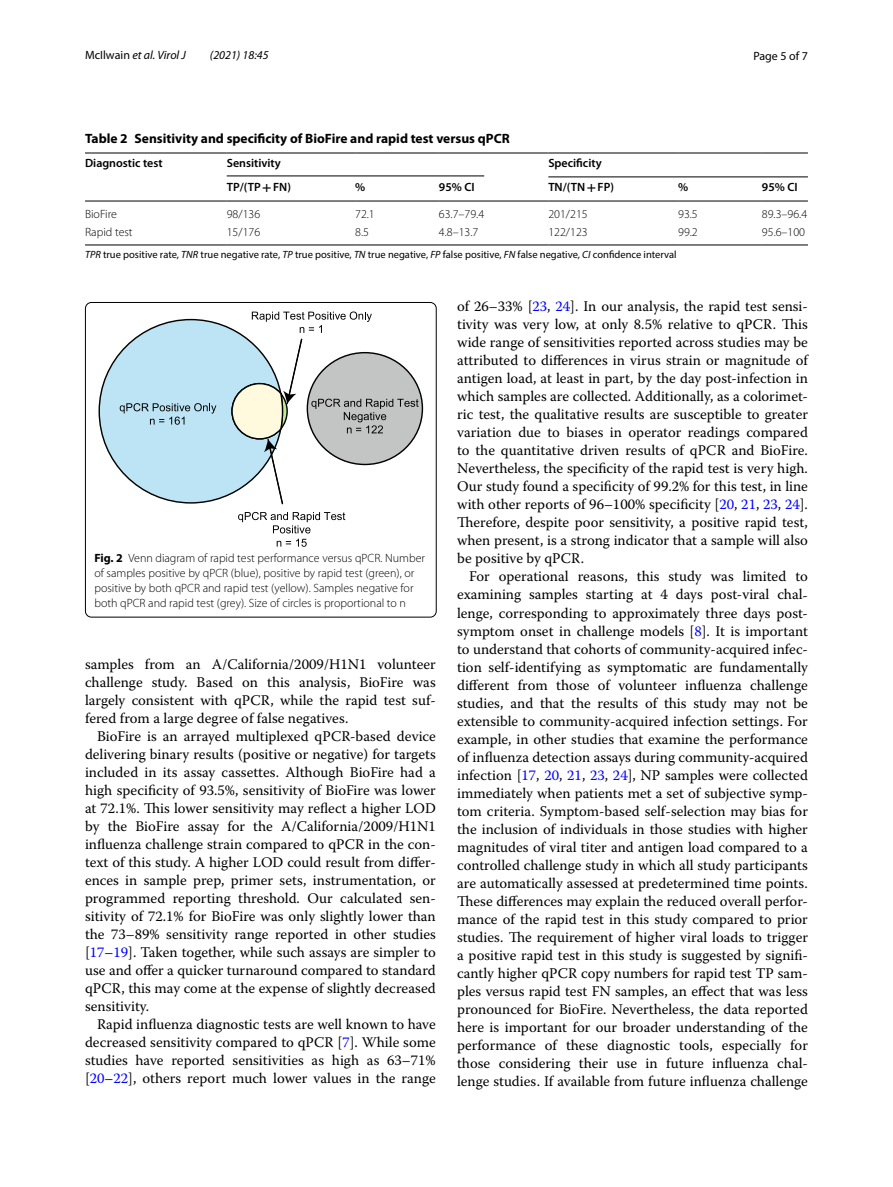
<style>
.page{position:relative;width:893px;height:1187px;background:#fff}
.page>*{position:absolute;margin:0;border:0;box-sizing:border-box;transform-origin:0 0}
.t1{font:14.7px/18px "Warnock Pro";color:#000;text-align:justify}
.t2{font:700 13.5px "Myriad Pro";color:#000}
.t3{font:300 12px/15px "Myriad Pro";color:#000}
.t4{font:600 12px "Myriad Pro";color:#000}
.t5{font:italic 12px "Myriad Pro";color:#000}
.t6{font:12px "Myriad Pro";color:#000}
.t7{font:10.5px "Myriad Pro";color:#000}
.s1{font-style:normal}
.s2{font-family:"SPSMTSYB Bold";font-weight:400}
.s3{font-style:italic}
.s4{font-weight:700}
.s5{color:#00f}
</style>
<div class="page">
<hr style="left:85px;top:153px;width:142px;height:1px;background:#000">
<hr style="left:85px;top:201px;width:142px;height:1px;background:#000">
<hr style="left:227px;top:153px;width:128px;height:1px;background:#000">
<hr style="left:355px;top:153px;width:84px;height:1px;background:#000">
<hr style="left:439px;top:153px;width:109px;height:1px;background:#000">
<hr style="left:548px;top:153px;width:130px;height:1px;background:#000">
<hr style="left:678px;top:153px;width:84px;height:1px;background:#000">
<hr style="left:762px;top:153px;width:46px;height:1px;background:#000">
<hr style="left:227px;top:201px;width:128px;height:1px;background:#000">
<hr style="left:355px;top:201px;width:84px;height:1px;background:#000">
<hr style="left:439px;top:201px;width:109px;height:1px;background:#000">
<hr style="left:548px;top:201px;width:130px;height:1px;background:#000">
<hr style="left:678px;top:201px;width:84px;height:1px;background:#000">
<hr style="left:762px;top:201px;width:46px;height:1px;background:#000">
<hr style="left:85px;top:245px;width:142px;height:1px;background:#000">
<hr style="left:227px;top:245px;width:128px;height:1px;background:#000">
<hr style="left:355px;top:245px;width:84px;height:1px;background:#000">
<hr style="left:439px;top:245px;width:109px;height:1px;background:#000">
<hr style="left:548px;top:245px;width:130px;height:1px;background:#000">
<hr style="left:678px;top:245px;width:84px;height:1px;background:#000">
<hr style="left:762px;top:245px;width:46px;height:1px;background:#000">
<hr style="left:227px;top:176px;width:257px;height:1px;background:#000">
<hr style="left:548px;top:177px;width:260px;height:1px;background:#000">
<svg style="left:238px;top:512px;width:107px;height:34px"></svg>
<svg style="left:99px;top:311px;width:320px;height:194px"></svg>
<div style="left:85px;top:302px;width:351px;height:315px;border:1px solid #000;border-radius:6px"></div>
<p class="t5" style="left:85px;top:48px;width:102px"><span class="s1">McIlwain</span> et al. Virol J</p>
<p class="t5" style="left:210px;top:48px;width:60px">(2021) 18:45</p>
<p class="t6" style="left:753px;top:48px;width:56px">Page 5 of 7</p>
<p class="t2" style="left:85px;top:130px;width:426px">Table 2 Sensitivity and specificity of BioFire and rapid test versus qPCR</p>
<p class="t4" style="left:85px;top:156px;width:79px">Diagnostic test</p>
<p class="t4" style="left:227px;top:156px;width:56px">Sensitivity</p>
<p class="t4" style="left:548px;top:156px;width:55px">Specificity</p>
<p class="t4" style="left:227px;top:179px;width:66px">TP/(TP<span class="s2">+</span>FN)</p>
<p class="t4" style="left:355px;top:179px;width:12px">%</p>
<p class="t4" style="left:439px;top:179px;width:37px">95% CI</p>
<p class="t4" style="left:548px;top:179px;width:67px">TN/(TN<span class="s2">+</span>FP)</p>
<p class="t4" style="left:678px;top:179px;width:12px">%</p>
<p class="t4" style="left:762px;top:179px;width:37px">95% CI</p>
<p class="t3" style="left:85px;top:207px;width:33px">BioFire</p>
<p class="t3" style="left:227px;top:207px;width:35px">98/136</p>
<p class="t3" style="left:355px;top:207px;width:21px">72.1</p>
<p class="t3" style="left:439px;top:207px;width:47px">63.7–79.4</p>
<p class="t3" style="left:548px;top:207px;width:41px">201/215</p>
<p class="t3" style="left:678px;top:207px;width:21px">93.5</p>
<p class="t3" style="left:762px;top:207px;width:47px">89.3–96.4</p>
<p class="t3" style="left:85px;top:225px;width:49px">Rapid test</p>
<p class="t3" style="left:227px;top:225px;width:35px">15/176</p>
<p class="t3" style="left:355px;top:225px;width:15px">8.5</p>
<p class="t3" style="left:439px;top:225px;width:41px">4.8–13.7</p>
<p class="t3" style="left:548px;top:225px;width:41px">122/123</p>
<p class="t3" style="left:678px;top:225px;width:21px">99.2</p>
<p class="t3" style="left:762px;top:225px;width:45px">95.6–100</p>
<p class="t7" style="left:85px;top:248px;width:593px"><span class="s3">TPR</span> true positive rate, <span class="s3">TNR</span> true negative rate, <span class="s3">TP</span> true positive, <span class="s3">TN</span> true negative, <span class="s3">FP</span> false positive, <span class="s3">FN</span> false negative, <span class="s3">CI</span> confidence interval</p>
<p class="t3" style="left:94px;top:550px;width:332px"><span class="s4">Fig. 2</span> Venn diagram of rapid test performance versus qPCR. Number of samples positive by qPCR (blue), positive by rapid test (green), or positive by both qPCR and rapid test (yellow). Samples negative for both qPCR and rapid test (grey). Size of circles is proportional to n</p>
<p class="t1" style="left:85px;top:654px;width:352px">samples from an A/California/2009/H1N1 volunteer challenge study. Based on this analysis, BioFire was largely consistent with qPCR, while the rapid test suf&shy;fered from a large degree of false negatives.</p>
<p class="t1" style="left:85px;top:726px;width:352px;text-indent:12px">BioFire is an arrayed multiplexed qPCR-based device delivering binary results (positive or negative) for targets included in its assay cassettes. Although BioFire had a high specificity of 93.5%, sensitivity of BioFire was lower at 72.1%. This lower sensitivity may reflect a higher LOD by the BioFire assay for the A/California/2009/H1N1 influenza challenge strain compared to qPCR in the con&shy;text of this study. A higher LOD could result from differ&shy;ences in sample prep, primer sets, instrumentation, or programmed reporting threshold. Our calculated sen&shy;sitivity of 72.1% for BioFire was only slightly lower than the 73–89% sensitivity range reported in other studies [<span class="s5">17</span>–<span class="s5">19</span>]. Taken together, while such assays are simpler to use and offer a quicker turnaround compared to standard qPCR, this may come at the expense of slightly decreased sensitivity.</p>
<p class="t1" style="left:85px;top:1014px;width:352px;text-indent:12px">Rapid influenza diagnostic tests are well known to have decreased sensitivity compared to qPCR [<span class="s5">7</span>]. While some studies have reported sensitivities as high as 63–71% [<span class="s5">20</span>–<span class="s5">22</span>], others report much lower values in the range</p>
<p class="t1" style="left:457px;top:297px;width:352px">of 26–33% [<span class="s5">23</span>, <span class="s5">24</span>]. In our analysis, the rapid test sensi&shy;tivity was very low, at only 8.5% relative to qPCR. This wide range of sensitivities reported across studies may be attributed to differences in virus strain or magnitude of antigen load, at least in part, by the day post-infection in which samples are collected. Additionally, as a colorimet&shy;ric test, the qualitative results are susceptible to greater variation due to biases in operator readings compared to the quantitative driven results of qPCR and BioFire.<br>Nevertheless, the specificity of the rapid test is very high.<br>Our study found a specificity of 99.2% for this test, in line with other reports of 96–100% specificity [<span class="s5">20</span>, <span class="s5">21</span>, <span class="s5">23</span>, <span class="s5">24</span>].<br>Therefore, despite poor sensitivity, a positive rapid test, when present, is a strong indicator that a sample will also be positive by qPCR.</p>
<p class="t1" style="left:457px;top:567px;width:352px;text-indent:12px">For operational reasons, this study was limited to examining samples starting at 4 days post-viral chal&shy;lenge, corresponding to approximately three days post&shy;symptom onset in challenge models [<span class="s5">8</span>]. It is important to understand that cohorts of community-acquired infec&shy;tion self-identifying as symptomatic are fundamentally different from those of volunteer influenza challenge studies, and that the results of this study may not be extensible to community-acquired infection settings. For example, in other studies that examine the performance of influenza detection assays during community-acquired infection [<span class="s5">17</span>, <span class="s5">20</span>, <span class="s5">21</span>, <span class="s5">23</span>, <span class="s5">24</span>], NP samples were collected immediately when patients met a set of subjective symp&shy;tom criteria. Symptom-based self-selection may bias for the inclusion of individuals in those studies with higher magnitudes of viral titer and antigen load compared to a controlled challenge study in which all study participants are automatically assessed at predetermined time points.<br>These differences may explain the reduced overall perfor&shy;mance of the rapid test in this study compared to prior studies. The requirement of higher viral loads to trigger a positive rapid test in this study is suggested by signifi&shy;cantly higher qPCR copy numbers for rapid test TP sam&shy;ples versus rapid test FN samples, an effect that was less pronounced for BioFire. Nevertheless, the data reported here is important for our broader understanding of the performance of these diagnostic tools, especially for those considering their use in future influenza chal&shy;lenge studies. If available from future influenza challenge</p>
</div>
